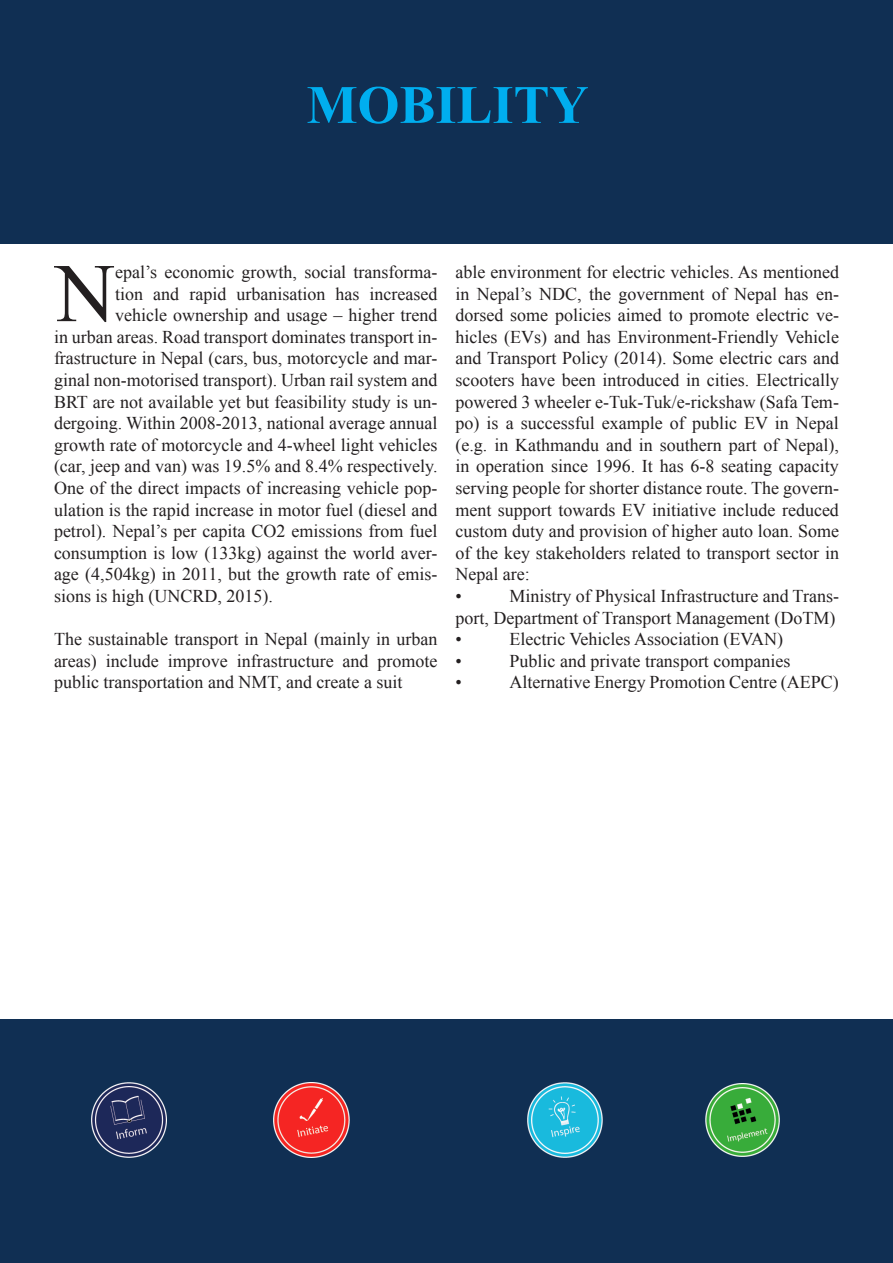
<style>
.page{position:relative;width:893px;height:1263px;background:#fff}
.page>*{position:absolute;margin:0;border:0;box-sizing:border-box;transform-origin:0 0}
.t1{font:83.25px "Times New Roman";color:#231f20}
.t2{font:700 54px "Times New Roman";color:#00aeef}
.t3{font:18px/21.6px "Times New Roman";color:#231f20}
</style>
<div class="page">
<div style="left:0;top:0;width:893px;height:244px;background:#102f53"></div>
<div style="left:0;top:1019px;width:893px;height:244px;background:#102f53"></div>
<img style="left:92px;top:1083px;width:74px;height:74px">
<img style="left:273px;top:1082px;width:76px;height:75px">
<img style="left:527px;top:1082px;width:76px;height:75px">
<img style="left:705px;top:1083px;width:74px;height:74px">
<h2 class="t2" style="left:306px;top:67px;width:284px">MOBILITY</h2>
<h1 class="t1" style="left:55px;top:237px;width:62px">N</h1>
<p class="t3" style="left:115px;top:261px;width:324px">epal’s economic growth, social transforma-</p>
<p class="t3" style="left:115px;top:282px;width:324px">tion and rapid urbanisation has increased</p>
<p class="t3" style="left:115px;top:304px;width:324px">vehicle ownership and usage – higher trend</p>
<p class="t3" style="left:54px;top:326px;width:385px">in urban areas. Road transport dominates transport in-</p>
<p class="t3" style="left:54px;top:347px;width:385px">frastructure in Nepal (cars, bus, motorcycle and mar-</p>
<p class="t3" style="left:54px;top:369px;width:385px">ginal non-motorised transport). Urban rail system and</p>
<p class="t3" style="left:54px;top:390px;width:385px">BRT are not available yet but feasibility study is un-</p>
<p class="t3" style="left:54px;top:412px;width:385px">dergoing. Within 2008-2013, national average annual</p>
<p class="t3" style="left:54px;top:434px;width:385px">growth rate of motorcycle and 4-wheel light vehicles</p>
<p class="t3" style="left:54px;top:455px;width:385px">(car, jeep and van) was 19.5% and 8.4% respectively.</p>
<p class="t3" style="left:54px;top:477px;width:385px">One of the direct impacts of increasing vehicle pop-</p>
<p class="t3" style="left:54px;top:498px;width:385px">ulation is the rapid increase in motor fuel (diesel and</p>
<p class="t3" style="left:54px;top:520px;width:385px">petrol). Nepal’s per capita CO2 emissions from fuel</p>
<p class="t3" style="left:54px;top:542px;width:385px">consumption is low (133kg) against the world aver-</p>
<p class="t3" style="left:54px;top:563px;width:385px">age (4,504kg) in 2011, but the growth rate of emis-</p>
<p class="t3" style="left:54px;top:585px;width:221px">sions is high (UNCRD, 2015).</p>
<p class="t3" style="left:54px;top:628px;width:385px;text-align:justify">The sustainable transport in Nepal (mainly in urban areas) include improve infrastructure and promote public transportation and NMT, and create a suit</p>
<p class="t3" style="left:455px;top:261px;width:385px">able environment for electric vehicles. As mentioned in Nepal’s NDC, the government of Nepal has en&shy;dorsed some policies aimed to promote electric ve&shy;hicles (EVs) and has Environment-Friendly Vehicle and Transport Policy (2014). Some electric cars and scooters have been introduced in cities. Electrically powered 3 wheeler e-Tuk-Tuk/e-rickshaw (Safa Tem&shy;po) is a successful example of public EV in Nepal (e.g. in Kathmandu and in southern part of Nepal), in operation since 1996. It has 6-8 seating capacity serving people for shorter distance route. The govern&shy;ment support towards EV initiative include reduced custom duty and provision of higher auto loan. Some of the key stakeholders related to transport sector in Nepal are:<br>•</p>
<p class="t3" style="left:455px;top:585px;width:385px;text-indent:54px">Ministry of Physical Infrastructure and Trans&shy;port, Department of Transport Management (DoTM) •</p>
<p class="t3" style="left:509px;top:628px;width:275px">Electric Vehicles Association (EVAN)</p>
<p class="t3" style="left:455px;top:650px;width:8px">•</p>
<p class="t3" style="left:509px;top:650px;width:282px">Public and private transport companies</p>
<p class="t3" style="left:455px;top:671px;width:8px">•</p>
<p class="t3" style="left:509px;top:671px;width:331px">Alternative Energy Promotion Centre (AEPC)</p>
</div>
